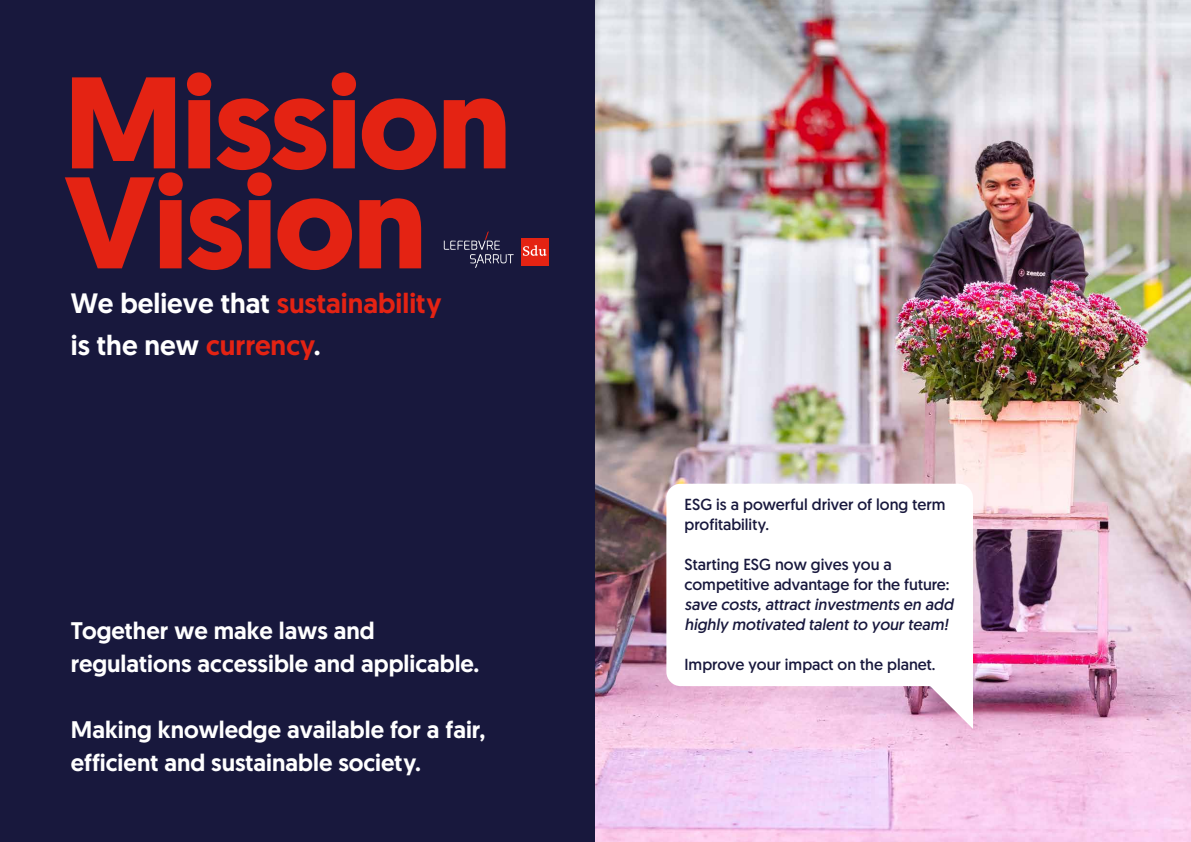
<style>
.page{position:relative;width:1191px;height:842px;background:#fff}
.page>*{position:absolute;margin:0;border:0;box-sizing:border-box;transform-origin:0 0}
.t1{font:700 130px/100px "Geomanist";letter-spacing:-.015em;color:#e42313}
.t2{font:500 28px/42px "Geomanist";color:#fff}
.t3{font:500 24px/33px "Geomanist";color:#fff}
.t4{font:16px/20px "Geomanist";color:#18183d}
.t5{font:italic 16px/20px "Geomanist";color:#18183d}
.s1{color:#e42313}
</style>
<div class="page">
<div style="left:0;top:0;width:595px;height:842px;background:#18183d"></div>
<div style="left:521px;top:238px;width:28px;height:28px;background:#e42313"></div>
<svg style="left:523px;top:245px;width:23px;height:11px"></svg>
<svg style="left:444px;top:231px;width:69px;height:37px"></svg>
<img style="left:595px;top:0;width:596px;height:842px">
<svg style="left:666px;top:484px;width:307px;height:245px"></svg>
<h1 class="t1" style="left:64px;top:73px;width:448px">Mission<br>Vision</h1>
<h2 class="t2" style="left:71px;top:282px;width:372px">We believe that <span class="s1">sustainability </span>is the new <span class="s1">currency</span>.</h2>
<h3 class="t3" style="left:71px;top:614px;width:410px">Together we make laws and regulations accessible and applicable.</h3>
<h3 class="t3" style="left:71px;top:713px;width:416px">Making knowledge available for a fair, efficient and sustainable society.</h3>
<p class="t4" style="left:684px;top:494px;width:262px">ESG is a powerful driver of long term profitability.</p>
<p class="t4" style="left:684px;top:554px;width:267px">Starting ESG now gives you a competitive advantage for the future:</p>
<p class="t5" style="left:684px;top:594px;width:270px">save costs, attract investments en add highly motivated talent to your team!</p>
<p class="t4" style="left:684px;top:654px;width:252px">Improve your impact on the planet.</p>
</div>
